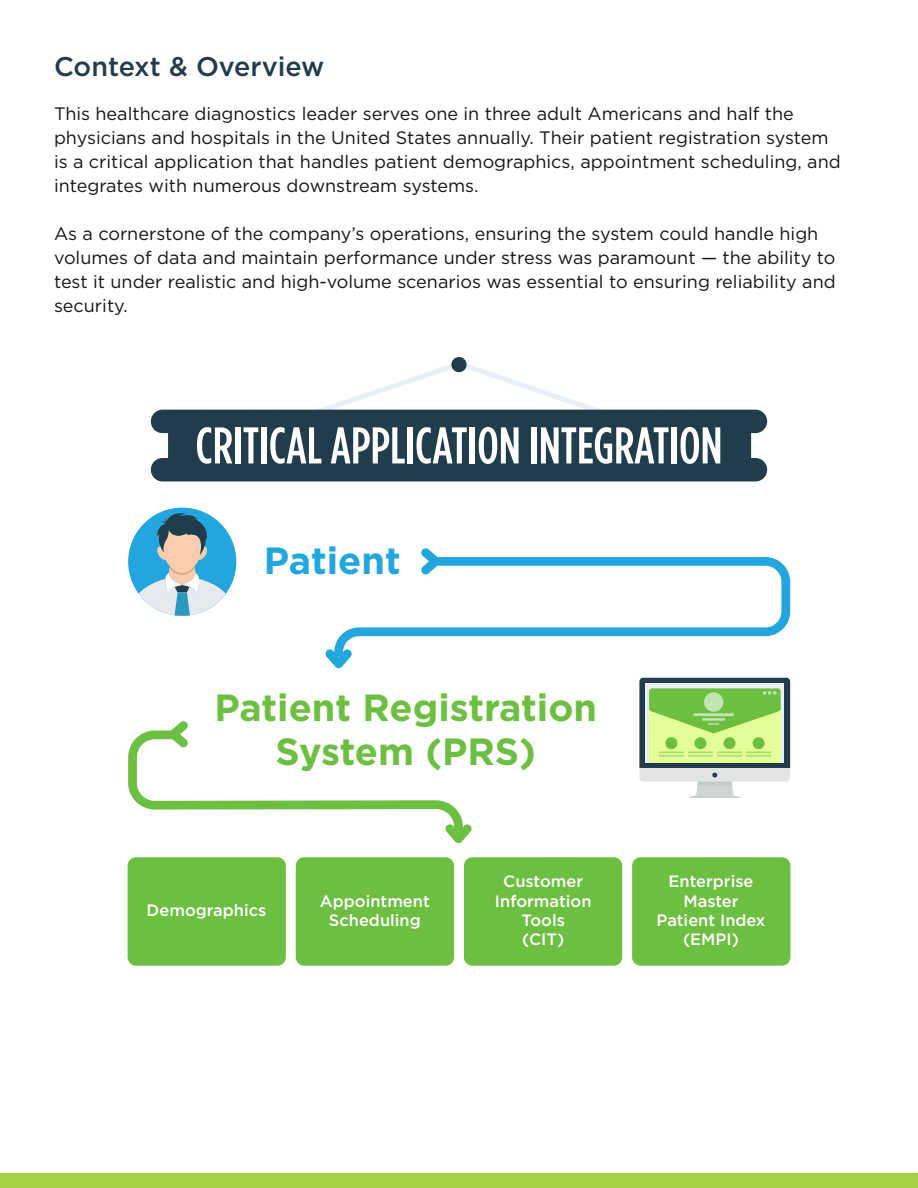
<style>
.page{position:relative;width:918px;height:1188px;background:#fff}
.page>*{position:absolute;margin:0;border:0;box-sizing:border-box;transform-origin:0 0}
.t1{font:500 51.6px "Gotham Condensed";color:#fff}
.t2{font:700 37.8px/44.1px "Gotham";color:#6dbf42;text-align:center}
.t3{font:700 37.8px "Gotham";color:#23a6de}
.t4{font:500 27px "Gotham";color:#213c4b}
.t5{font:18px/24px "Gotham";color:#151515}
.t6{font:500 16.5px/19.2px "Gotham";color:#fff;text-align:center}
</style>
<div class="page">
<div style="left:0;top:1173px;width:918px;height:15px;background:#a5cf44"></div>
<svg style="left:334px;top:557px;width:456px;height:92px"></svg>
<svg style="left:325px;top:649px;width:27px;height:19px"></svg>
<svg style="left:128px;top:721px;width:344px;height:122px"></svg>
<svg style="left:421px;top:548px;width:19px;height:26px"></svg>
<div style="left:128px;top:857px;width:158px;height:109px;background:#6dbf42;border-radius:8px"></div>
<div style="left:296px;top:857px;width:158px;height:109px;background:#6dbf42;border-radius:8px"></div>
<div style="left:464px;top:857px;width:158px;height:109px;background:#6dbf42;border-radius:8px"></div>
<div style="left:632px;top:857px;width:158px;height:109px;background:#6dbf42;border-radius:8px"></div>
<svg style="left:639px;top:678px;width:151px;height:120px;background:#acce94"></svg>
<div style="left:128px;top:508px;width:108px;height:108px;background:#23a6de;border-radius:50%"></div>
<svg style="left:139px;top:511px;width:87px;height:105px"></svg>
<svg style="left:277px;top:364px;width:364px;height:46px"></svg>
<div style="left:151px;top:410px;width:616px;height:71px;background:#213c4b"></div>
<div style="left:451px;top:357px;width:16px;height:15px;background:#213c4b;border-radius:50%"></div>
<h3 class="t4" style="left:54px;top:48px;width:272px">Context &amp; Overview</h3>
<p class="t5" style="left:54px;top:101px;width:788px">This healthcare diagnostics leader serves one in three adult Americans and half the physicians and hospitals in the United States annually. Their patient registration system is a critical application that handles patient demographics, appointment scheduling, and integrates with numerous downstream systems.</p>
<p class="t5" style="left:54px;top:221px;width:783px">As a cornerstone of the company’s operations, ensuring the system could handle high volumes of data and maintain performance under stress was paramount — the ability to test it under realistic and high-volume scenarios was essential to ensuring reliability and security.</p>
<h1 class="t1" style="left:196px;top:417px;width:528px">CRITICAL APPLICATION INTEGRATION</h1>
<h2 class="t3" style="left:264px;top:536px;width:138px">Patient</h2>
<h2 class="t2" style="left:214px;top:686px;width:384px">Patient Registration<br>System (PRS)</h2>
<p class="t6" style="left:147px;top:901px;width:121px">Demographics</p>
<p class="t6" style="left:320px;top:891px;width:111px">Appointment<br>Scheduling</p>
<p class="t6" style="left:495px;top:872px;width:98px">Customer<br>Information<br>Tools<br>(CIT)</p>
<p class="t6" style="left:657px;top:872px;width:110px">Enterprise<br>Master<br>Patient Index (EMPI)</p>
</div>
